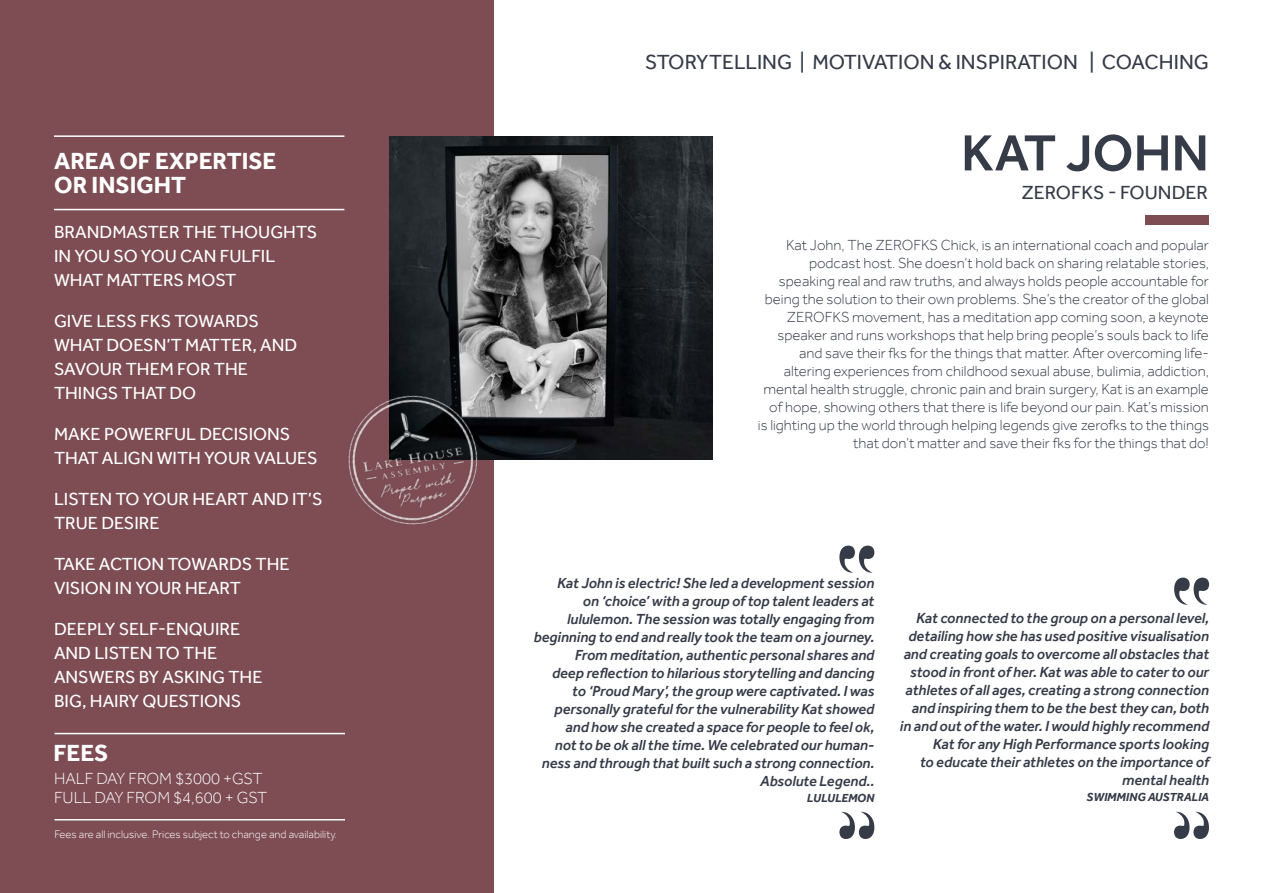
<style>
.page{position:relative;width:1263px;height:893px;background:#fff}
.page>*{position:absolute;margin:0;border:0;box-sizing:border-box;transform-origin:0 0}
.t1{font:500 52.5px "Effra";color:#363b48}
.t2{font:700 24px/24px "Effra";color:#fff}
.t3{font:21px "Effra";color:#363b48}
.t4{font:19.5px "Effra";color:#363b48}
.t5{font:18px/24px "Effra";color:#fff}
.t6{font:300 16.5px/19.5px "Effra";color:#fff}
.t7{font:italic 500 15px/18px "Effra";color:#363b48;text-align:right}
.t8{font:300 15px/18px "Effra";color:#363b48;text-align:right}
.t9{font:italic 700 12px "Effra";color:#363b48}
.t10{font:300 11.25px "Effra";color:#fff}
</style>
<div class="page">
<div style="left:0;top:0;width:493px;height:893px;background:#7d4d53"></div>
<img style="left:390px;top:136px;width:322px;height:323px">
<div style="left:1145px;top:215px;width:64px;height:10px;background:#7d4d53"></div>
<hr style="left:54px;top:209px;width:290px;height:1px;background:#fff">
<hr style="left:54px;top:135px;width:290px;height:2px;background:#fff">
<svg style="left:1174px;top:578px;width:35px;height:27px"></svg>
<svg style="left:1174px;top:812px;width:35px;height:27px"></svg>
<svg style="left:839px;top:812px;width:35px;height:27px"></svg>
<svg style="left:839px;top:546px;width:35px;height:27px"></svg>
<img style="left:348px;top:375px;width:153px;height:174px">
<hr style="left:55px;top:733px;width:290px;height:1px;background:#fff">
<hr style="left:55px;top:819px;width:290px;height:1px;background:#fff">
<h2 class="t2" style="left:54px;top:149px;width:224px">AREA OF EXPERTISE<br>OR INSIGHT</h2>
<p class="t5" style="left:54px;top:219px;width:265px">BRANDMASTER THE THOUGHTS<br>IN YOU SO YOU CAN FULFIL<br>WHAT MATTERS MOST</p>
<p class="t5" style="left:54px;top:308px;width:245px">GIVE LESS FKS TOWARDS<br>WHAT DOESN’T MATTER, AND<br>SAVOUR THEM FOR THE<br>THINGS THAT DO</p>
<p class="t5" style="left:54px;top:421px;width:265px">MAKE POWERFUL DECISIONS<br>THAT ALIGN WITH YOUR VALUES</p>
<p class="t5" style="left:54px;top:486px;width:270px">LISTEN TO YOUR HEART AND IT’S<br>TRUE DESIRE</p>
<p class="t5" style="left:54px;top:551px;width:237px">TAKE ACTION TOWARDS THE<br>VISION IN YOUR HEART</p>
<p class="t5" style="left:54px;top:616px;width:210px">DEEPLY SELF-ENQUIRE<br>AND LISTEN TO THE<br>ANSWERS BY ASKING THE<br>BIG, HAIRY QUESTIONS</p>
<h2 class="t2" style="left:54px;top:741px;width:56px">FEES</h2>
<p class="t6" style="left:54px;top:768px;width:215px">HALF DAY FROM $3000 +GST<br>FULL DAY FROM $4,600 + GST</p>
<p class="t10" style="left:55px;top:828px;width:284px">Fees are all inclusive. Prices subject to change and availability.</p>
<h3 class="t3" style="left:645px;top:49px;width:565px">STORYTELLING | MOTIVATION &amp; INSPIRATION | COACHING</h3>
<h1 class="t1" style="left:961px;top:122px;width:249px">KAT JOHN</h1>
<h3 class="t4" style="left:1021px;top:181px;width:188px">ZEROFKS - FOUNDER</h3>
<p class="t8" style="left:758px;top:236px;width:452px">Kat John, The ZEROFKS Chick, is an international coach and popular podcast host. She doesn’t hold back on sharing relatable stories, speaking real and raw truths, and always holds people accountable for being the solution to their own problems. She’s the creator of the global ZEROFKS movement, has a meditation app coming soon, a keynote speaker and runs workshops that help bring people’s souls back to life and save their fks for the things that matter. After overcoming life&shy;altering experiences from childhood sexual abuse, bulimia, addiction, mental health struggle, chronic pain and brain surgery, Kat is an example of hope, showing others that there is life beyond our pain. Kat’s mission is lighting up the world through helping legends give zerofks to the things that don’t matter and save their fks for the things that do!</p>
<p class="t7" style="left:534px;top:574px;width:342px">Kat John is electric! She led a development session<br>on ‘choice’ with a group of top talent leaders at lululemon. The session was totally engaging from beginning to end and really took the team on a journey.<br>From meditation, authentic personal shares and<br>deep reflection to hilarious storytelling and dancing<br>to ‘Proud Mary’, the group were captivated. I was personally grateful for the vulnerability Kat showed and how she created a space for people to feel ok,<br>not to be ok all the time. We celebrated our human&shy;ness and through that built such a strong connection.<br>Absolute Legend..</p>
<p class="t7" style="left:900px;top:609px;width:311px">Kat connected to the group on a personal level, detailing how she has used positive visualisation and creating goals to overcome all obstacles that stood in front of her. Kat was able to cater to our athletes of all ages, creating a strong connection and inspiring them to be the best they can, both in and out of the water. I would highly recommend Kat for any High Performance sports looking<br>to educate their athletes on the importance of mental health</p>
<p class="t9" style="left:807px;top:791px;width:69px">LULULEMON</p>
<p class="t9" style="left:1086px;top:790px;width:124px">SWIMMING AUSTRALIA</p>
</div>
